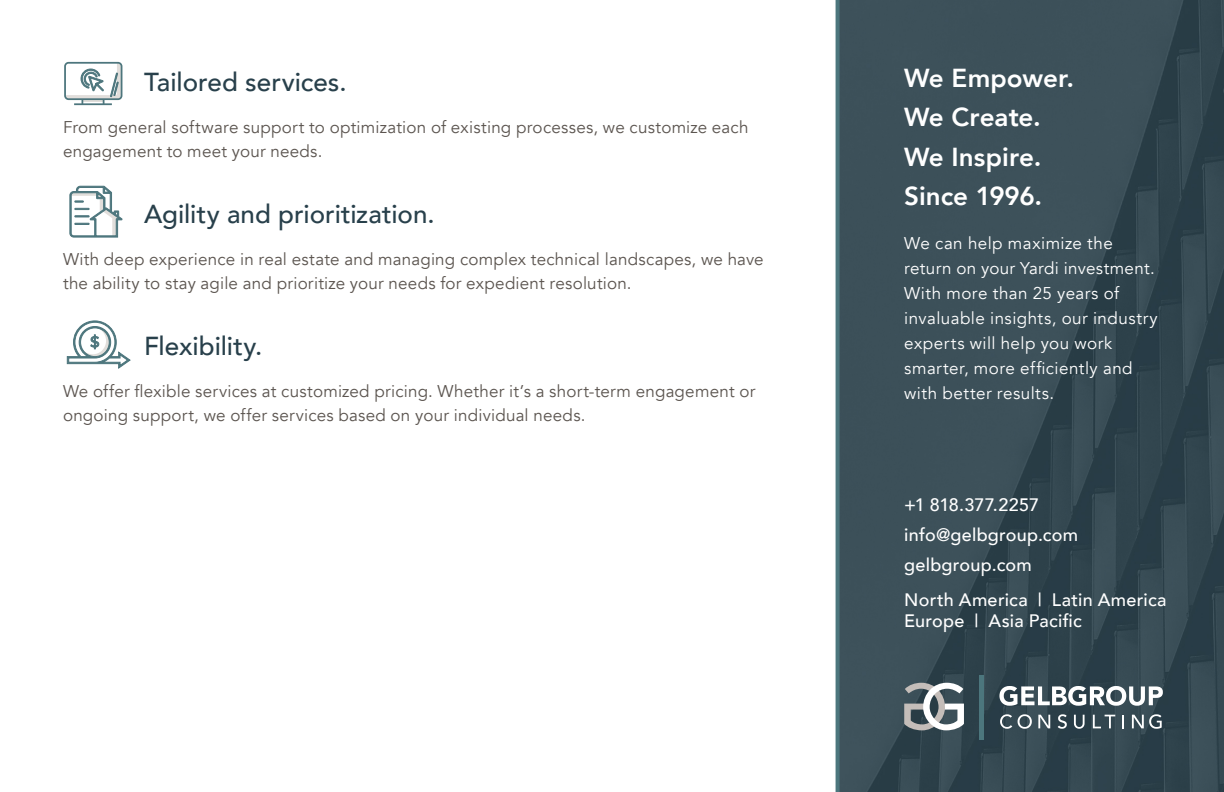
<style>
.page{position:relative;width:1224px;height:792px;background:#fff}
.page>*{position:absolute;margin:0;border:0;box-sizing:border-box;transform-origin:0 0}
.Subhead{font:500 26px "Avenir";color:#28404b}
.Subhead-2{font:800 26px "Avenir";color:#fff}
.t1{font:500 18px/30px "Avenir";letter-spacing:.015em;color:#fff}
.Body{font:17px/24px "Avenir";letter-spacing:.015em;color:#5c5550}
.Bottom_Section{font:17px/25px "Avenir";letter-spacing:.03em;color:#fff}
</style>
<div class="page">
<img style="left:840px;top:0;width:384px;height:792px">
<svg style="left:836px;top:0;width:4px;height:792px;background:#4a7178"></svg>
<svg style="left:64px;top:62px;width:58px;height:43px"></svg>
<svg style="left:69px;top:185px;width:54px;height:53px"></svg>
<svg style="left:67px;top:320px;width:64px;height:49px"></svg>
<svg style="left:904px;top:683px;width:60px;height:47px"></svg>
<svg style="left:999px;top:686px;width:164px;height:20px"></svg>
<div style="left:979px;top:675px;width:5px;height:65px;background:#4c767d"></div>
<svg style="left:1000px;top:714px;width:12px;height:15px"></svg>
<svg style="left:1018px;top:714px;width:14px;height:15px"></svg>
<svg style="left:1038px;top:715px;width:12px;height:13px"></svg>
<svg style="left:1058px;top:714px;width:9px;height:15px"></svg>
<svg style="left:1074px;top:715px;width:11px;height:14px"></svg>
<svg style="left:1093px;top:715px;width:22px;height:13px"></svg>
<svg style="left:1122px;top:715px;width:2px;height:13px"></svg>
<svg style="left:1132px;top:714px;width:30px;height:15px"></svg>
<p class="Subhead" style="left:144px;top:59px;width:204px">Tailored services.</p>
<p class="Body" style="left:63px;top:115px;width:687px">From general software support to optimization of existing processes, we customize each engagement to meet your needs.</p>
<p class="Subhead" style="left:144px;top:191px;width:292px">Agility and prioritization.</p>
<p class="Body" style="left:63px;top:247px;width:702px">With deep experience in real estate and managing complex technical landscapes, we have the ability to stay agile and prioritize your needs for expedient resolution.</p>
<p class="Subhead" style="left:144px;top:323px;width:120px">Flexibility.</p>
<p class="Body" style="left:63px;top:379px;width:694px">We offer flexible services at customized pricing. Whether it’s a short-term engagement or ongoing support, we offer services based on your individual needs.</p>
<p class="Subhead-2" style="left:904px;top:57px;width:171px">We Empower.</p>
<p class="Subhead-2" style="left:904px;top:97px;width:138px">We Create.</p>
<p class="Subhead-2" style="left:904px;top:137px;width:139px">We Inspire.</p>
<p class="Subhead-2" style="left:904px;top:176px;width:139px">Since 1996.</p>
<p class="Bottom_Section" style="left:904px;top:231px;width:255px">We can help maximize the return on your Yardi investment.<br>With more than 25 years of invaluable insights, our industry experts will help you work smarter, more efficiently and with better results.</p>
<p class="t1" style="left:904px;top:489px;width:175px">+1 818.377.2257 info@gelbgroup.com</p>
<p class="t1" style="left:904px;top:549px;width:129px">gelbgroup.com</p>
<p class="t1" style="left:904px;top:584px;width:264px">North America | Latin America</p>
<p class="t1" style="left:904px;top:605px;width:179px">Europe | Asia Pacific</p>
</div>
